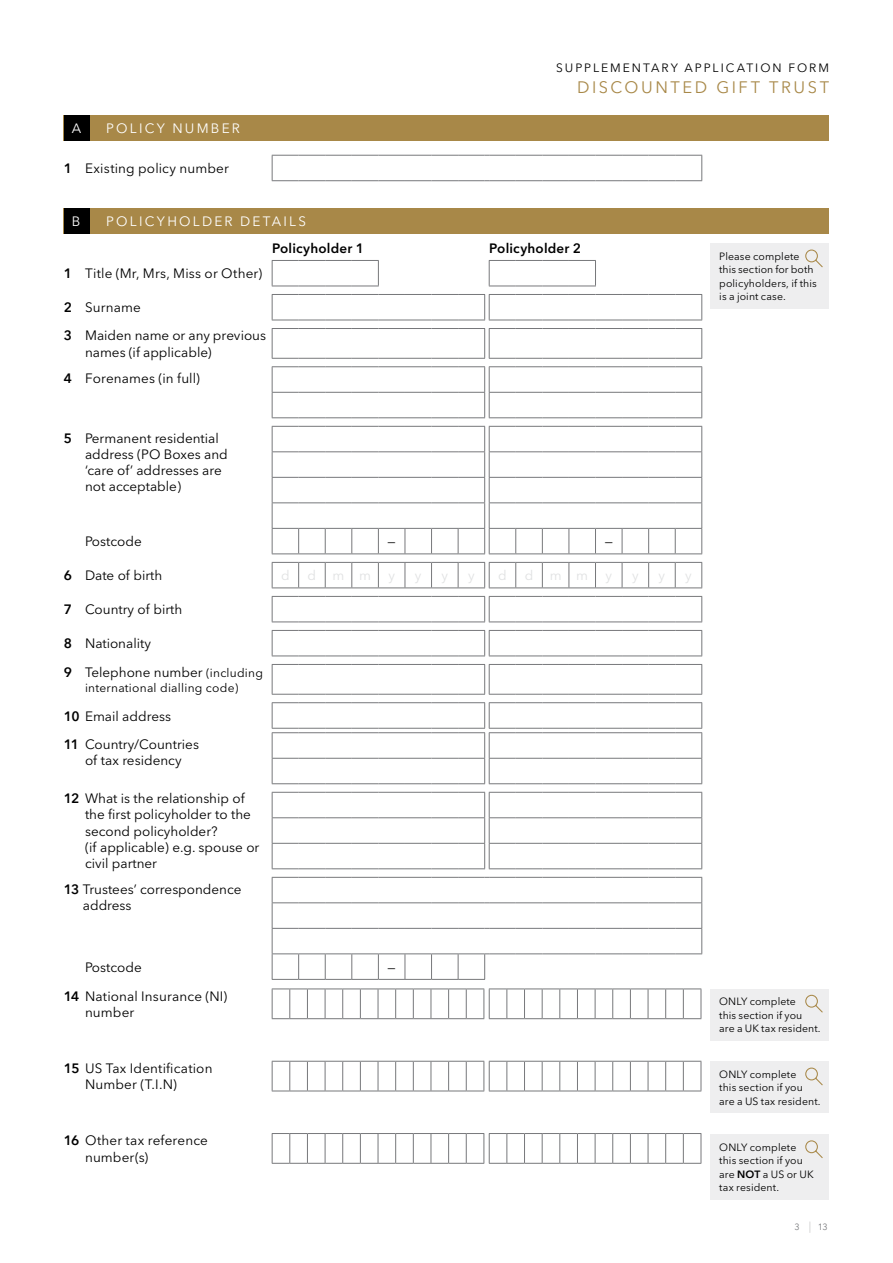
<style>
.page{position:relative;width:893px;height:1263px;background:#fff}
.page>*{position:absolute;margin:0;border:0;box-sizing:border-box;transform-origin:0 0}
.t1{font:16.5px "Avenir Next LT Pro";letter-spacing:.155em;color:#a88848}
.t2{font:13.5px/16.2px "Avenir Next LT Pro";color:#000}
.t3{font:13.5px "Avenir Next LT Pro";letter-spacing:.165em;color:#fff}
.t4{font:600 13.5px "Avenir Next LT Pro";letter-spacing:.015em;color:#000}
.t5{font:13.5px "Avenir Next LT Pro";letter-spacing:1.145em;color:#e0e1e2}
.t6{font:12px "Avenir Next LT Pro";letter-spacing:.155em;color:#000}
.t7{font:12px "Avenir Next LT Pro";letter-spacing:.02em;color:#000}
.t8{font:10.5px/13.5px "Avenir Next LT Pro";letter-spacing:.01em;color:#000}
.t9{font:9px "Avenir Next LT Pro";color:#77787b}
.s1{font-weight:600}
.s2{font-size:12px}
.s3{font-weight:400}
.s4{font-weight:200;font-size:11.25px}
</style>
<div class="page">
<div style="left:64px;top:208px;width:765px;height:26px;background:#a88848"></div>
<div style="left:64px;top:115px;width:765px;height:25px;background:#a88848"></div>
<div style="left:64px;top:208px;width:25px;height:26px;background:#000"></div>
<div style="left:64px;top:115px;width:25px;height:25px;background:#000"></div>
<svg style="left:272px;top:260px;width:107px;height:27px"></svg>
<svg style="left:489px;top:260px;width:107px;height:27px"></svg>
<svg style="left:272px;top:294px;width:430px;height:27px"></svg>
<svg style="left:272px;top:328px;width:430px;height:31px"></svg>
<svg style="left:272px;top:366px;width:430px;height:52px"></svg>
<svg style="left:272px;top:426px;width:430px;height:128px"></svg>
<svg style="left:272px;top:562px;width:430px;height:26px"></svg>
<svg style="left:272px;top:596px;width:430px;height:26px"></svg>
<svg style="left:272px;top:630px;width:430px;height:26px"></svg>
<svg style="left:272px;top:664px;width:430px;height:31px"></svg>
<svg style="left:272px;top:702px;width:430px;height:82px"></svg>
<svg style="left:272px;top:792px;width:430px;height:77px"></svg>
<svg style="left:272px;top:877px;width:430px;height:103px"></svg>
<svg style="left:272px;top:988px;width:430px;height:31px"></svg>
<svg style="left:272px;top:1061px;width:430px;height:30px"></svg>
<svg style="left:272px;top:1133px;width:430px;height:31px"></svg>
<div style="left:711px;top:243px;width:118px;height:66px;background:#eeeeef"></div>
<svg style="left:805px;top:249px;width:18px;height:19px"></svg>
<div style="left:711px;top:988px;width:118px;height:52px;background:#eeeeef"></div>
<svg style="left:805px;top:994px;width:18px;height:19px"></svg>
<div style="left:711px;top:1061px;width:118px;height:52px;background:#eeeeef"></div>
<svg style="left:805px;top:1067px;width:18px;height:19px"></svg>
<div style="left:711px;top:1134px;width:118px;height:65px;background:#eeeeef"></div>
<svg style="left:805px;top:1140px;width:18px;height:18px"></svg>
<svg style="left:272px;top:155px;width:430px;height:26px"></svg>
<p class="t3" style="left:72px;top:120px;width:28px">A P</p>
<p class="t3" style="left:116px;top:120px;width:125px">olicy number</p>
<p class="t2" style="left:64px;top:160px;width:167px"><span class="s1">1</span> Existing policy number</p>
<p class="t3" style="left:72px;top:213px;width:28px">B P</p>
<p class="t3" style="left:116px;top:213px;width:191px">olicyh old er d eta ils</p>
<p class="t6" style="left:556px;top:61px;width:274px">Supplementa ry a pplication form</p>
<p class="t1" style="left:577px;top:77px;width:254px">Discounted Gift Trust</p>
<p class="t4" style="left:272px;top:240px;width:93px">Policyholder 1</p>
<p class="t4" style="left:489px;top:240px;width:93px">Policyholder 2</p>
<p class="t2" style="left:64px;top:266px;width:200px"><span class="s1">1</span> Title (M r, M rs, M iss or Other)</p>
<p class="t2" style="left:64px;top:294px;width:79px;line-height:27.9px"><span class="s1">2</span> Surname<br><span class="s1">3</span> M</p>
<p class="t2" style="left:85px;top:327px;width:183px;text-indent:12px">aiden name or any previous names (if applicable)</p>
<p class="t2" style="left:64px;top:370px;width:138px"><span class="s1">4</span> Forenames (in full)</p>
<p class="t2" style="left:85px;top:430px;width:144px;text-indent:-21px"><span class="s1">5</span> Permanent residential address (PO Boxes and ‘care of’ addresses are not acceptable)</p>
<p class="t2" style="left:85px;top:533px;width:58px">Postcode</p>
<p class="t2" style="left:388px;top:533px;width:10px">—</p>
<p class="t2" style="left:605px;top:533px;width:10px">—</p>
<p class="t2" style="left:64px;top:567px;width:100px"><span class="s1">6</span> Date of birth</p>
<p class="t5" style="left:281px;top:567px;width:10px">d</p>
<p class="t5" style="left:308px;top:567px;width:65px">dmm</p>
<p class="t5" style="left:388px;top:567px;width:8px">y</p>
<p class="t5" style="left:415px;top:567px;width:8px">y</p>
<p class="t5" style="left:442px;top:567px;width:8px">y</p>
<p class="t5" style="left:468px;top:567px;width:8px">y</p>
<p class="t5" style="left:498px;top:567px;width:10px">d</p>
<p class="t5" style="left:525px;top:567px;width:65px">dmm</p>
<p class="t5" style="left:605px;top:567px;width:8px">y</p>
<p class="t5" style="left:632px;top:567px;width:8px">y</p>
<p class="t5" style="left:659px;top:567px;width:8px">y</p>
<p class="t5" style="left:685px;top:567px;width:8px">y</p>
<p class="t2" style="left:64px;top:601px;width:120px"><span class="s1">7</span> Country of birth</p>
<p class="t2" style="left:64px;top:629px;width:201px;line-height:29px"><span class="s1">8</span> Nationality<br><span class="s1">9</span> Telephone number <span class="s2">(including</span></p>
<p class="t7" style="left:85px;top:680px;width:155px">international dialling code)</p>
<p class="t2" style="left:64px;top:702px;width:137px;line-height:28.3px"><span class="s1">10</span> Email address<br><span class="s1">11</span> Country/Countries</p>
<p class="t2" style="left:85px;top:752px;width:98px">of tax residency</p>
<p class="t2" style="left:85px;top:790px;width:176px;text-indent:-21px"><span class="s1">12</span> What is the relationship of the first policyholder to the second policyholder?<br>(if applicable) e.g. spouse or civil partner</p>
<p class="t2" style="left:83px;top:881px;width:160px;text-indent:-19px"><span class="s1">13</span> Trustees’ correspondence address</p>
<p class="t2" style="left:85px;top:959px;width:58px">Postcode</p>
<p class="t2" style="left:388px;top:959px;width:10px">—</p>
<p class="t2" style="left:85px;top:988px;width:144px;text-indent:-21px"><span class="s1">14</span> National I nsurance (NI) number</p>
<p class="t2" style="left:85px;top:1060px;width:129px;text-indent:21px">Tax I dentification<br>Number (T.I.N)</p>
<p class="t4" style="left:64px;top:1060px;width:23px">15 <span class="s3">US</span></p>
<p class="t2" style="left:85px;top:1132px;width:124px;text-indent:-21px"><span class="s1">16</span> Other tax reference number(s)</p>
<p class="t8" style="left:719px;top:249px;width:99px">Please complete this section for both policyholders, if this is a joint case.</p>
<p class="t8" style="left:719px;top:994px;width:103px;text-indent:31px">complete<br>this section if you<br>are a U K tax resident.</p>
<p class="t8" style="left:719px;top:1067px;width:8px">ONLY</p>
<p class="t8" style="left:719px;top:994px;width:8px">ONLY</p>
<p class="t8" style="left:719px;top:1067px;width:103px;text-indent:31px">complete<br>this section if you are a US tax resident.</p>
<p class="t8" style="left:719px;top:1140px;width:8px">ONLY</p>
<p class="t8" style="left:719px;top:1140px;width:96px;text-indent:31px">complete this section if you are <span class="s1">NOT</span> a US or U K tax resident.</p>
<p class="t9" style="left:794px;top:1222px;width:35px">3 <span class="s4">|</span>13</p>
</div>
